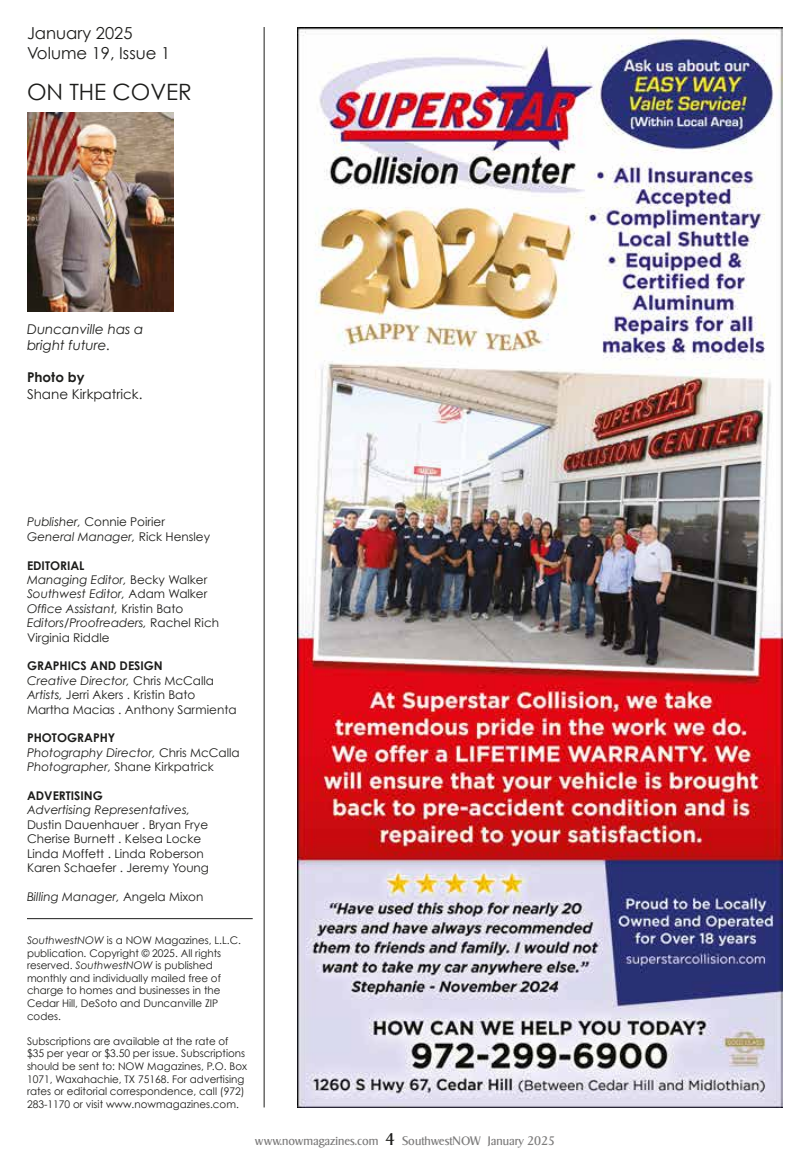
<style>
.page{position:relative;width:810px;height:1175px;background:#fff}
.page>*{position:absolute;margin:0;border:0;box-sizing:border-box;transform-origin:0 0}
.t1{font:22.5px "Century Gothic";color:#1d1d1b}
.t2{font:16.5px/19.8px "Century Gothic";color:#1d1d1b}
.t3{font:italic 13.5px/16.2px "Century Gothic";color:#1d1d1b}
.t4{font:13.5px "Century Gothic";color:#1d1d1b}
.t5{font:700 13.5px "Century Gothic";color:#1d1d1b}
.t6{font:italic 12px/14.4px "Century Gothic";color:#1d1d1b}
.t7{font:12px/14.4px "Century Gothic";color:#1d1d1b}
.t8{font:12px "Sigvar Serial";color:#7c7b7b}
.t9{font:700 12px "Century Gothic";color:#1d1d1b}
.t10{font:10.5px/12.6px "Century Gothic";color:#1d1d1b}
.s1{font-style:normal}
.s2{font-weight:700;font-style:normal}
.s3{font-weight:700}
.s4{font-style:italic}
.s5{font-size:16.5px;color:#1d1d1b}
</style>
<div class="page">
<hr style="left:264px;top:27px;width:1px;height:1080px;background:#1d1d1b">
<hr style="left:27px;top:918px;width:226px;height:1px;background:#1d1d1b">
<img style="left:27px;top:112px;width:146px;height:199px">
<img style="left:297px;top:27px;width:486px;height:1080px">
<h2 class="t2" style="left:27px;top:23px;width:145px">January 2025<br>Volume 19, Issue 1</h2>
<h1 class="t1" style="left:27px;top:78px;width:166px">ON THE COVER</h1>
<p class="t3" style="left:27px;top:320px;width:118px">Duncanville has a bright future.</p>
<p class="t5" style="left:27px;top:369px;width:59px">Photo by</p>
<p class="t4" style="left:27px;top:385px;width:117px">Shane Kirkpatrick.</p>
<p class="t6" style="left:27px;top:514px;width:185px">Publisher, <span class="s1">Connie Poirier<br></span>General Manager, <span class="s1">Rick Hensley</span></p>
<p class="t6" style="left:27px;top:558px;width:194px"><span class="s2">EDITORIAL<br></span>Managing Editor, <span class="s1">Becky Walker<br></span>Southwest Editor, <span class="s1">Adam Walker<br></span>Office Assistant, <span class="s1">Kristin Bato<br></span>Editors/Proofreaders, <span class="s1">Rachel Rich<br>Virginia Riddle</span></p>
<p class="t7" style="left:27px;top:658px;width:211px"><span class="s3">GRAPHICS AND DESIGN<br></span><span class="s4">Creative Director,</span> Chris McCalla<br><span class="s4">Artists,</span> Jerri Akers . Kristin Bato<br>Martha Macias . Anthony Sarmienta</p>
<p class="t6" style="left:27px;top:730px;width:214px"><span class="s2">PHOTOGRAPHY<br></span>Photography Director, <span class="s1">Chris McCalla<br></span>Photographer, <span class="s1">Shane Kirkpatrick</span></p>
<p class="t9" style="left:27px;top:788px;width:77px">ADVERTISING</p>
<p class="t6" style="left:27px;top:802px;width:165px">Advertising Representatives,</p>
<p class="t7" style="left:27px;top:817px;width:184px">Dustin Dauenhauer . Bryan Frye<br>Cherise Burnett . Kelsea Locke<br>Linda Moffett . Linda Roberson<br>Karen Schaefer . Jeremy Young</p>
<p class="t6" style="left:27px;top:889px;width:178px">Billing Manager, <span class="s1">Angela Mixon</span></p>
<p class="t10" style="left:27px;top:933px;width:215px"><span class="s4">SouthwestNOW</span> is a NOW Magazines, L.L.C. publication. Copyright © 2025. All rights reserved. <span class="s4">SouthwestNOW</span> is published monthly and individually mailed free of charge to homes and businesses in the Cedar Hill, DeSoto and Duncanville ZIP codes.</p>
<p class="t10" style="left:27px;top:1034px;width:222px">Subscriptions are available at the rate of $35 per year or $3.50 per issue. Subscriptions should be sent to: NOW Magazines, P.O. Box 1071, Waxahachie, TX 75168. For advertising rates or editorial correspondence, call (972)<br>283-1170 or visit www.nowmagazines.com.</p>
<p class="t8" style="left:255px;top:1133px;width:302px">www.nowmagazines.com <span class="s5">4</span> SouthwestNOW January 2025</p>
</div>
